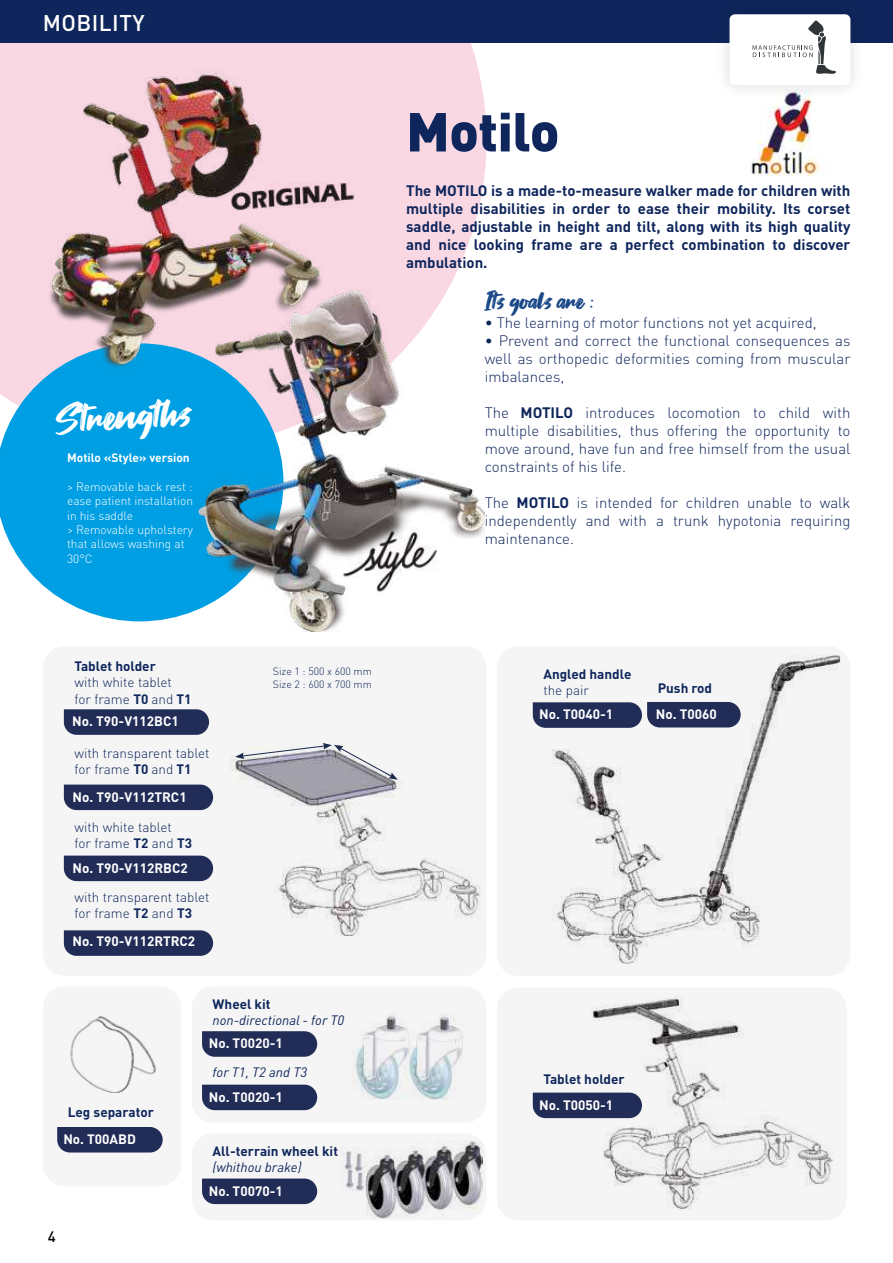
<style>
.page{position:relative;width:893px;height:1263px;background:#fff}
.page>*{position:absolute;margin:0;border:0;box-sizing:border-box;transform-origin:0 0}
.t1{font:900 54px "DIN Pro";letter-spacing:-.01em;color:#0f265c}
.t2{font:39px "Fontjek";color:#fff}
.t3{font:24px "Fontjek";color:#1b4988}
.t4{font:500 22.5px "DIN Pro";letter-spacing:.02em;color:#fff}
.t5{font:300 15px/18px "DIN Pro";color:#0f265c;text-align:justify}
.t6{font:700 15px/18px "DIN Pro";color:#0f265c;text-align:justify}
.t7{font:500 15px "DIN Pro";color:#000}
.t8{font:300 13.5px/16.2px "DIN Pro";color:#0f265c}
.t9{font:700 13.5px "DIN Pro";color:#fff}
.t10{font:700 13.5px "DIN Pro";color:#0f265c}
.t11{font:italic 13.5px "DIN Pro";color:#0f265c}
.t12{font:300 12px/14.4px "DIN Pro";color:#fff}
.t13{font:700 12px "DIN Pro";color:#fff}
.t14{font:300 10.5px/12.6px "DIN Pro";color:#0f265c}
.s1{font-weight:700}
</style>
<div class="page">
<div style="left:0;top:43px;width:486px;height:300px;background:#f9d8e4"></div>
<div style="left:192px;top:1133px;width:294px;height:87px;background:#f5f5f5;border-radius:21px"></div>
<div style="left:497px;top:646px;width:353px;height:330px;background:#f5f5f5;border-radius:21px"></div>
<div style="left:497px;top:987px;width:350px;height:233px;background:#f5f5f5;border-radius:21px"></div>
<div style="left:43px;top:646px;width:443px;height:330px;background:#f5f5f5;border-radius:21px"></div>
<svg style="left:0;top:343px;width:198px;height:278px;background:#20a9e5"></svg>
<div style="left:0;top:0;width:893px;height:43px;background:#0f265c"></div>
<img style="left:198px;top:290px;width:287px;height:341px">
<img style="left:39px;top:68px;width:287px;height:304px">
<img style="left:230px;top:756px;width:251px;height:180px">
<svg style="left:235px;top:743px;width:163px;height:37px"></svg>
<img style="left:589px;top:997px;width:244px;height:213px">
<img style="left:552px;top:655px;width:288px;height:308px">
<svg style="left:64px;top:709px;width:145px;height:26px;background:#2b365e"></svg>
<svg style="left:533px;top:702px;width:208px;height:26px;background:#333d64"></svg>
<svg style="left:533px;top:1092px;width:109px;height:26px;background:#2e3860"></svg>
<svg style="left:64px;top:784px;width:149px;height:26px;background:#2c365e"></svg>
<svg style="left:64px;top:930px;width:149px;height:26px;background:#2b355d"></svg>
<div style="left:64px;top:856px;width:149px;height:25px;background:#222d57"></div>
<div style="left:192px;top:986px;width:294px;height:137px;background:#f5f5f5;border-radius:21px"></div>
<img style="left:353px;top:1013px;width:110px;height:87px">
<img style="left:340px;top:1140px;width:142px;height:78px">
<div style="left:43px;top:986px;width:138px;height:200px;background:#f5f5f5;border-radius:21px"></div>
<img style="left:70px;top:1016px;width:86px;height:76px">
<div style="left:57px;top:1127px;width:106px;height:25px;background:#222d57"></div>
<svg style="left:202px;top:1031px;width:115px;height:26px;background:#2d375f"></svg>
<div style="left:202px;top:1085px;width:115px;height:25px;background:#222d57"></div>
<svg style="left:202px;top:1178px;width:115px;height:26px;background:#2d375f"></svg>
<img style="left:230px;top:182px;width:125px;height:28px">
<img style="left:342px;top:527px;width:96px;height:67px">
<img style="left:751px;top:99px;width:69px;height:76px">
<div style="left:715px;top:0;width:150px;height:99px;background:#000;opacity:.15"></div>
<div style="left:729px;top:14px;width:121px;height:71px;background:#fff;border-radius:5px"></div>
<svg style="left:752px;top:20px;width:84px;height:54px"></svg>
<h3 class="t4" style="left:43px;top:5px;width:104px">MOBILITY</h3>
<h2 class="t2" style="left:54px;top:395px;width:138px;rotate:-3deg">Strengths</h2>
<p class="t13" style="left:67px;top:448px;width:124px">Motilo «Style» version</p>
<p class="t12" style="left:67px;top:478px;width:127px">&gt; Removable back rest : ease patient installation in his saddle<br>&gt; Removable upholstery that allows washing at<br>30°C</p>
<h1 class="t1" style="left:406px;top:86px;width:155px">Motilo</h1>
<p class="t6" style="left:406px;top:180px;width:446px">The MOTILO is a made-to-measure walker made for children with multiple disabilities in order to ease their mobility. Its corset saddle, adjustable in height and tilt, along with its high quality and nice looking frame are a perfect combination to discover ambulation.</p>
<h3 class="t3" style="left:485px;top:286px;width:111px">Its goals are :</h3>
<p class="t5" style="left:485px;top:313px;width:333px">• The learning of motor functions not yet acquired,</p>
<p class="t5" style="left:485px;top:331px;width:367px">• Prevent and correct the functional consequences as well as orthopedic deformities coming from muscular imbalances,</p>
<p class="t5" style="left:485px;top:403px;width:367px">The <span class="s1">MOTILO</span> introduces locomotion to child with multiple disabilities, thus offering the opportunity to move around, have fun and free himself from the usual constraints of his life.</p>
<p class="t5" style="left:485px;top:493px;width:367px">The <span class="s1">MOTILO</span> is intended for children unable to walk independently and with a trunk hypotonia requiring maintenance.</p>
<p class="t10" style="left:74px;top:655px;width:83px">Tablet holder</p>
<p class="t8" style="left:74px;top:673px;width:119px">with white tablet for frame <span class="s1">T0</span> and <span class="s1">T1</span></p>
<p class="t9" style="left:72px;top:710px;width:108px">No. T90-V112BC1</p>
<p class="t8" style="left:74px;top:743px;width:137px">with transparent tablet for frame <span class="s1">T0</span> and <span class="s1">T1</span></p>
<p class="t9" style="left:73px;top:785px;width:116px">No. T90-V112TRC1</p>
<p class="t8" style="left:74px;top:818px;width:119px">with white tablet<br>for frame <span class="s1">T2</span> and <span class="s1">T3</span></p>
<p class="t9" style="left:73px;top:856px;width:117px">No. T90-V112RBC2</p>
<p class="t8" style="left:74px;top:888px;width:137px">with transparent tablet for frame <span class="s1">T2</span> and <span class="s1">T3</span></p>
<p class="t9" style="left:73px;top:930px;width:124px">No. T90-V112RTRC2</p>
<p class="t14" style="left:273px;top:664px;width:101px">Size 1 : 500 x 600 mm<br>Size 2 : 600 x 700 mm</p>
<p class="t10" style="left:68px;top:1101px;width:88px">Leg separator</p>
<p class="t9" style="left:63px;top:1128px;width:74px">No. T00ABD</p>
<p class="t7" style="left:48px;top:1224px;width:9px">4</p>
<p class="t10" style="left:213px;top:992px;width:60px">Wheel kit</p>
<p class="t11" style="left:213px;top:1009px;width:133px">non-directional - for T0</p>
<p class="t9" style="left:209px;top:1032px;width:76px">No. T0020-1</p>
<p class="t11" style="left:213px;top:1062px;width:96px">for T1, T2 and T3</p>
<p class="t9" style="left:209px;top:1085px;width:76px">No. T0020-1</p>
<p class="t10" style="left:213px;top:1140px;width:127px">All-terrain wheel kit</p>
<p class="t11" style="left:213px;top:1157px;width:90px">(whithou brake)</p>
<p class="t9" style="left:209px;top:1179px;width:76px">No. T0070-1</p>
<p class="t10" style="left:543px;top:663px;width:90px">Angled handle</p>
<p class="t8" style="left:543px;top:681px;width:47px">the pair</p>
<p class="t9" style="left:539px;top:703px;width:76px">No. T0040-1</p>
<p class="t10" style="left:658px;top:677px;width:56px">Push rod</p>
<p class="t9" style="left:656px;top:703px;width:62px">No. T0060</p>
<p class="t10" style="left:543px;top:1068px;width:83px">Tablet holder</p>
<p class="t9" style="left:539px;top:1093px;width:76px">No. T0050-1</p>
</div>
